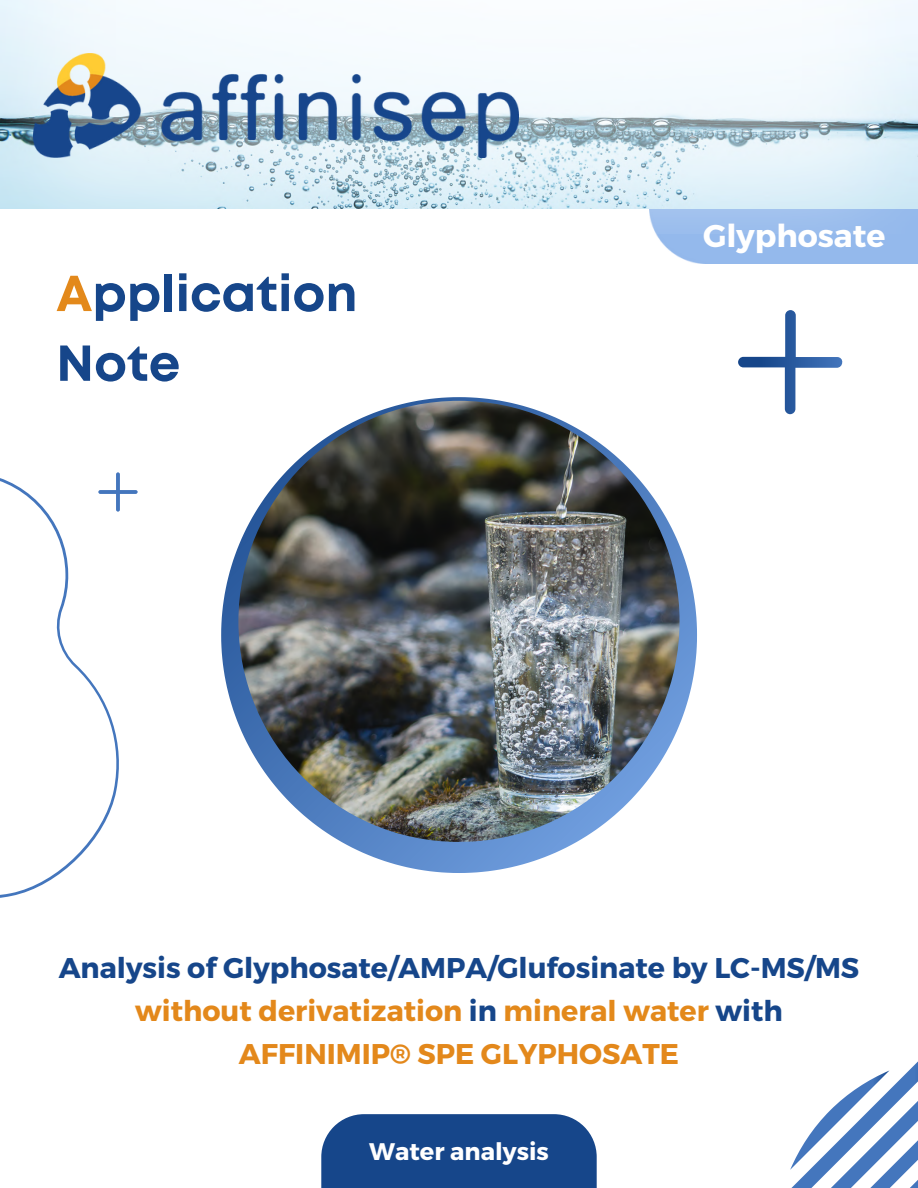
<style>
.page{position:relative;width:918px;height:1188px;background:#fff}
.page>*{position:absolute;margin:0;border:0;box-sizing:border-box;transform-origin:0 0}
.t1{font:700 50.4px/69.8px "Mont";color:#16468a}
.t2{font:700 31.5px "Montserrat";color:#fff}
.t3{font:700 28.5px/42.8px "Montserrat";color:#16468a;text-align:center}
.t4{font:700 24px "Montserrat";color:#fff}
.s1{color:#e3891b}
.s2{color:#e3881b}
</style>
<div class="page">
<svg style="left:0;top:478px;width:119px;height:420px"></svg>
<svg style="left:98px;top:472px;width:40px;height:40px"></svg>
<svg style="left:790px;top:1061px;width:128px;height:127px"></svg>
<svg style="left:221px;top:397px;width:476px;height:476px"></svg>
<div style="left:655px;top:233px;width:263px;height:31px;background:#94b9ec"></div>
<svg style="left:738px;top:310px;width:105px;height:104px"></svg>
<img style="left:238px;top:401px;width:442px;height:441px;border-radius:50%">
<div style="left:321px;top:1114px;width:276px;height:74px;background:#16468a"></div>
<img style="left:0;top:0;width:918px;height:233px">
<img style="left:34px;top:53px;width:485px;height:105px">
<p class="t1" style="left:56px;top:262px;width:303px"><span class="s1">A</span>pplication<br>Note</p>
<p class="t2" style="left:703px;top:215px;width:184px">Glyphosate</p>
<p class="t3" style="left:59px;top:945px;width:802px">Analysis of Glyphosate/AMPA/Glufosinate by LC-MS/MS <span class="s2">without derivatization</span> in <span class="s1">mineral water</span> with<br><span class="s2">AFFINIMIP® SPE GLYPHOSATE</span></p>
<p class="t4" style="left:369px;top:1136px;width:181px">Water analysis</p>
</div>
